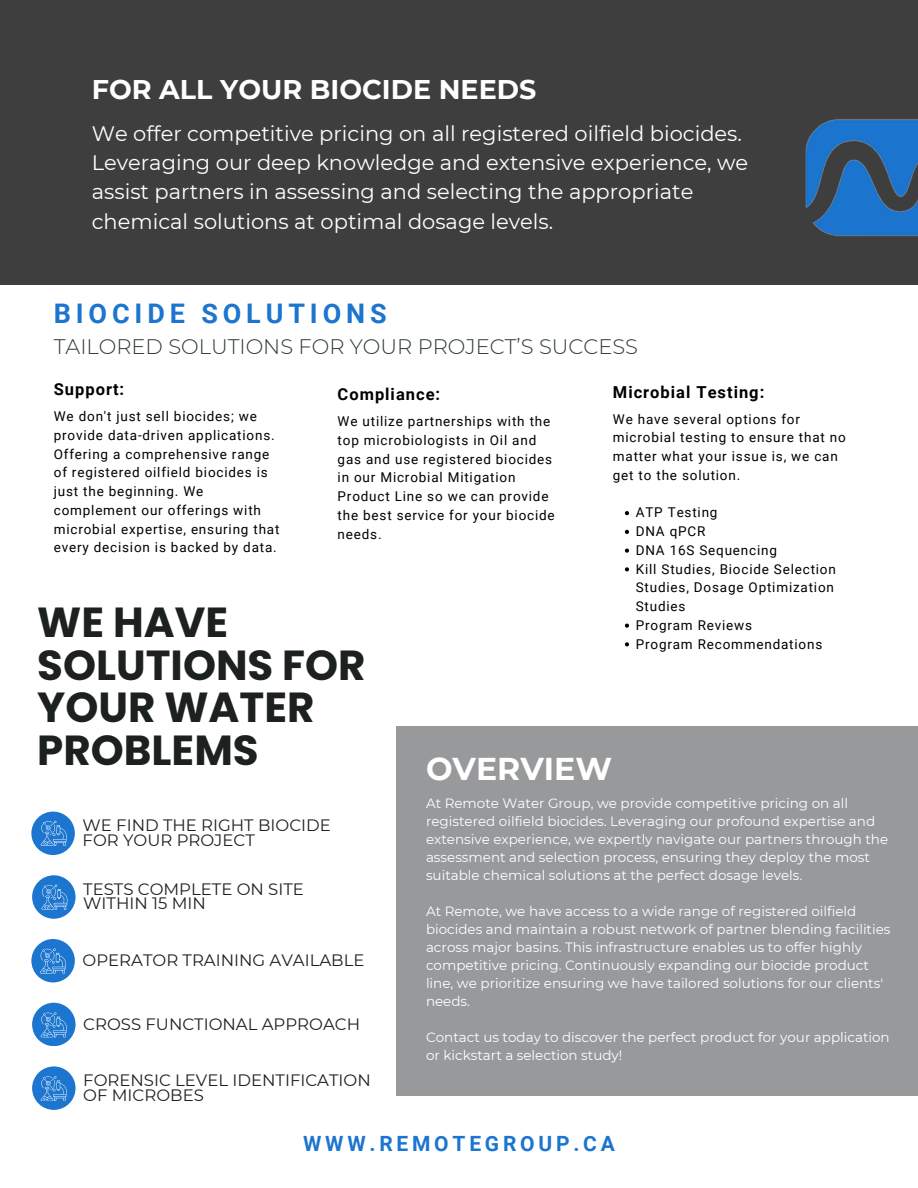
<style>
.page{position:relative;width:918px;height:1188px;background:#fff}
.page>*{position:absolute;margin:0;border:0;box-sizing:border-box;transform-origin:0 0}
.t1{font:700 42px/42.8px "Poppins";color:#1c2120}
.t2{font:700 31.5px "Montserrat";color:#fff}
.t3{font:700 27px "Montserrat";color:#fff}
.t4{font:700 27px "Roboto";letter-spacing:.18em;color:#1c75cf}
.t5{font:21px/29.2px "Montserrat";color:#fff}
.t6{font:300 21px "Montserrat";color:#2d373a}
.t7{font:700 21px "Roboto";letter-spacing:.18em;color:#1c75cf}
.t8{font:16.5px/14.7px "Montserrat";color:#1c2120}
.t9{font:700 16.5px "Roboto";letter-spacing:.06em;color:#000}
.t10{font:13.5px/18px "Montserrat";color:#fff}
.t11{font:13.5px/18.8px "Roboto";letter-spacing:.06em;color:#000}
</style>
<div class="page">
<div style="left:0;top:0;width:918px;height:284px;background:#3e3e3e"></div>
<img style="left:805px;top:119px;width:113px;height:118px">
<div style="left:396px;top:726px;width:522px;height:370px;background:#97999b"></div>
<svg style="left:625px;top:511px;width:4px;height:4px"></svg>
<svg style="left:625px;top:530px;width:4px;height:4px"></svg>
<svg style="left:625px;top:549px;width:4px;height:4px"></svg>
<svg style="left:625px;top:567px;width:4px;height:4px"></svg>
<svg style="left:625px;top:624px;width:4px;height:4px"></svg>
<svg style="left:625px;top:642px;width:4px;height:4px"></svg>
<div style="left:31px;top:812px;width:44px;height:43px;background:#1c75cf;border-radius:50%"></div>
<svg style="left:41px;top:821px;width:26px;height:25px"></svg>
<div style="left:32px;top:875px;width:44px;height:44px;background:#1c75cf;border-radius:50%"></div>
<svg style="left:41px;top:885px;width:26px;height:24px"></svg>
<div style="left:31px;top:939px;width:44px;height:43px;background:#1c75cf;border-radius:50%"></div>
<svg style="left:40px;top:948px;width:26px;height:25px"></svg>
<div style="left:32px;top:1003px;width:44px;height:43px;background:#1c75cf;border-radius:50%"></div>
<svg style="left:41px;top:1012px;width:26px;height:25px"></svg>
<div style="left:32px;top:1066px;width:44px;height:44px;background:#1c75cf;border-radius:50%"></div>
<svg style="left:41px;top:1076px;width:26px;height:25px"></svg>
<h3 class="t3" style="left:92px;top:73px;width:446px">FOR ALL YOUR BIOCIDE NEEDS</h3>
<h3 class="t5" style="left:92px;top:119px;width:658px">We offer competitive pricing on all registered oilfield biocides.<br>Leveraging our deep knowledge and extensive experience, we assist partners in assessing and selecting the appropriate chemical solutions at optimal dosage levels.</h3>
<h3 class="t4" style="left:54px;top:298px;width:334px">BIOCIDE SOLUTIONS</h3>
<h3 class="t6" style="left:54px;top:334px;width:586px">TAILORED SOLUTIONS FOR YOUR PROJECT’S SUCCESS</h3>
<p class="t9" style="left:54px;top:380px;width:72px">Support:</p>
<p class="t11" style="left:54px;top:407px;width:227px">We don't just sell biocides; we provide data-driven applications.<br>Offering a comprehensive range of registered oilfield biocides is just the beginning. We complement our offerings with microbial expertise, ensuring that every decision is backed by data.</p>
<p class="t9" style="left:613px;top:383px;width:153px">Microbial Testing:</p>
<p class="t11" style="left:613px;top:410px;width:234px">We have several options for microbial testing to ensure that no matter what your issue is, we can get to the solution.</p>
<p class="t11" style="left:636px;top:503px;width:202px">ATP Testing<br>DNA qPCR<br>DNA 16S Sequencing<br>Kill Studies, Biocide Selection<br>Studies, Dosage Optimization<br>Studies<br>Program Reviews<br>Program Recommendations</p>
<p class="t9" style="left:338px;top:385px;width:104px">Compliance:</p>
<p class="t11" style="left:338px;top:412px;width:219px">We utilize partnerships with the top microbiologists in Oil and gas and use registered biocides in our Microbial Mitigation<br>Product Line so we can provide the best service for your biocide needs.</p>
<h1 class="t1" style="left:37px;top:601px;width:330px">WE HAVE<br>SOLUTIONS FOR<br>YOUR WATER<br>PROBLEMS</h1>
<h2 class="t2" style="left:426px;top:749px;width:187px">OVERVIEW</h2>
<p class="t10" style="left:426px;top:794px;width:464px">At Remote Water Group, we provide competitive pricing on all registered oilfield biocides. Leveraging our profound expertise and extensive experience, we expertly navigate our partners through the assessment and selection process, ensuring they deploy the most suitable chemical solutions at the perfect dosage levels.</p>
<p class="t10" style="left:426px;top:902px;width:466px">At Remote, we have access to a wide range of registered oilfield biocides and maintain a robust network of partner blending facilities across major basins. This infrastructure enables us to offer highly competitive pricing. Continuously expanding our biocide product line, we prioritize ensuring we have tailored solutions for our clients' needs.</p>
<p class="t10" style="left:426px;top:1028px;width:465px">Contact us today to discover the perfect product for your application or kickstart a selection study!</p>
<p class="t8" style="left:83px;top:818px;width:250px">WE FIND THE RIGHT BIOCIDE<br>FOR YOUR PROJECT</p>
<p class="t8" style="left:83px;top:882px;width:222px">TESTS COMPLETE ON SITE<br>WITHIN 15 MIN</p>
<p class="t8" style="left:83px;top:953px;width:283px">OPERATOR TRAINING AVAILABLE</p>
<p class="t8" style="left:83px;top:1016px;width:278px">CROSS FUNCTIONAL APPROACH</p>
<p class="t8" style="left:83px;top:1073px;width:289px">FORENSIC LEVEL IDENTIFICATION<br>OF MICROBES</p>
<h3 class="t7" style="left:303px;top:1132px;width:313px">WWW.REMOTEGROUP.CA</h3>
</div>
